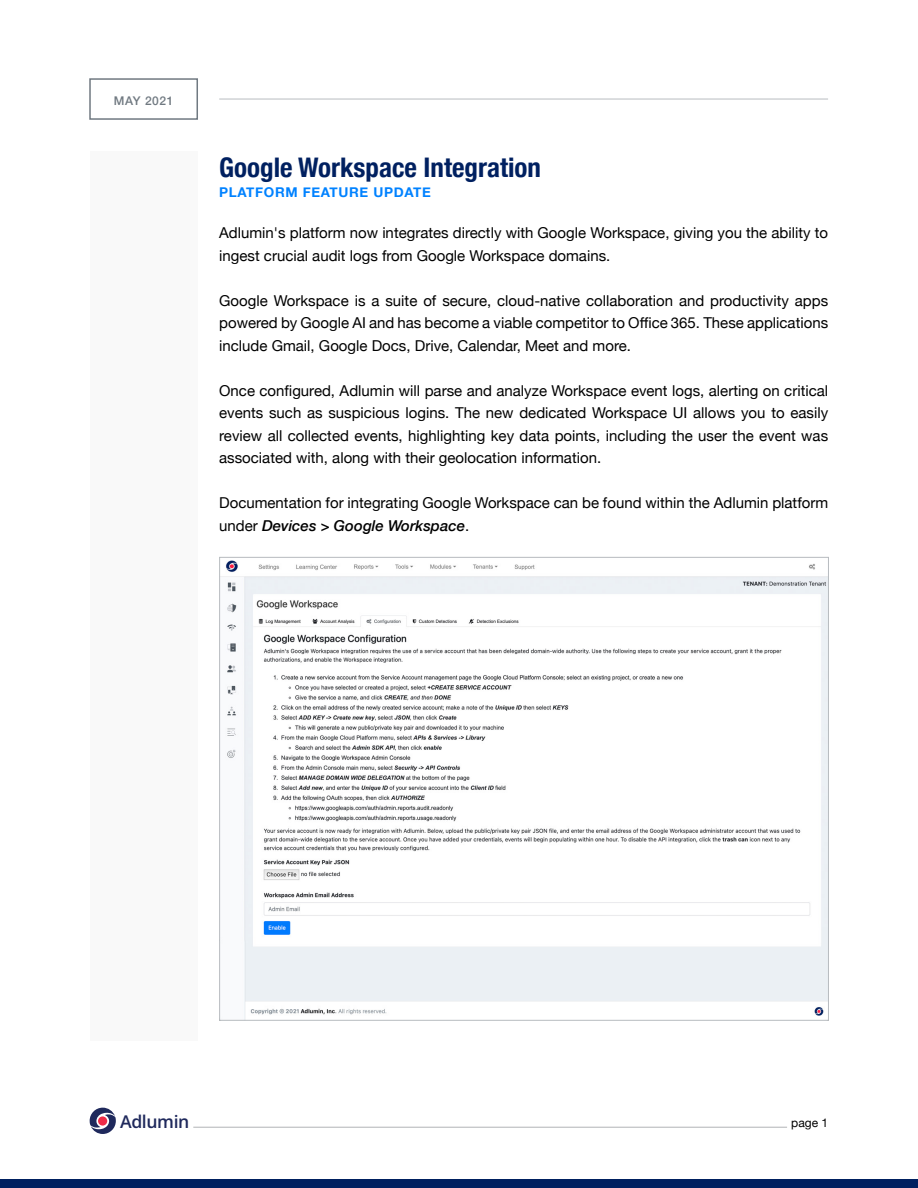
<style>
.page{position:relative;width:918px;height:1188px;background:#fff}
.page>*{position:absolute;margin:0;border:0;box-sizing:border-box;transform-origin:0 0}
.t1{font:700 condensed 27px "Helvetica Neue";color:#002060}
.t2{font:600 17.55px "Open Sans";letter-spacing:-.025em;color:#1f295c}
.t3{font:15px/22.5px "Helvetica Neue";color:#000}
.t4{font:700 13.5px "Helvetica Neue";letter-spacing:.05em;color:#0082ff}
.t5{font:500 12px "Helvetica Neue";letter-spacing:.05em;color:#707981}
.t6{font:12px "Helvetica Neue";color:#000}
.s1{font-weight:500;font-style:italic}
</style>
<div class="page">
<div style="left:0;top:1179px;width:918px;height:9px;background:#002060"></div>
<hr style="left:193px;top:1127px;width:594px;height:1px;background:#b1b4b6">
<svg style="left:90px;top:1108px;width:26px;height:26px"></svg>
<div style="left:98px;top:1116px;width:9px;height:10px;background:#ee2c48;border-radius:50%"></div>
<div style="left:90px;top:151px;width:108px;height:889px;background:#f9f9f9"></div>
<div style="left:89px;top:78px;width:109px;height:42px;border:2px solid #707981"></div>
<hr style="left:219px;top:99px;width:609px;height:1px;background:#b8bcc0">
<img style="left:221px;top:560px;width:606px;height:459px">
<p class="t5" style="left:114px;top:91px;width:61px">MAY 2021</p>
<h1 class="t1" style="left:219px;top:145px;width:323px">Google Workspace Integration</h1>
<p class="t4" style="left:219px;top:182px;width:213px">PLATFORM FEATURE UPDATE</p>
<p class="t3" style="left:219px;top:222px;width:610px">Adlumin's platform now integrates directly with Google Workspace, giving you the ability to ingest crucial audit logs from Google Workspace domains.</p>
<p class="t3" style="left:219px;top:290px;width:610px;text-align:justify">Google Workspace is a suite of secure, cloud-native collaboration and productivity apps powered by Google AI and has become a viable competitor to Office 365. These applications include Gmail, Google Docs, Drive, Calendar, Meet and more.</p>
<p class="t3" style="left:219px;top:380px;width:610px;text-align:justify">Once configured, Adlumin will parse and analyze Workspace event logs, alerting on critical events such as suspicious logins. The new dedicated Workspace UI allows you to easily review all collected events, highlighting key data points, including the user the event was associated with, along with their geolocation information.</p>
<p class="t3" style="left:219px;top:492px;width:610px">Documentation for integrating Google Workspace can be found within the Adlumin platform under <span class="s1">Devices &gt; Google Workspace</span>.</p>
<p class="t2" style="left:120px;top:1109px;width:71px">Adlumin</p>
<p class="t6" style="left:791px;top:1114px;width:38px">page 1</p>
</div>
